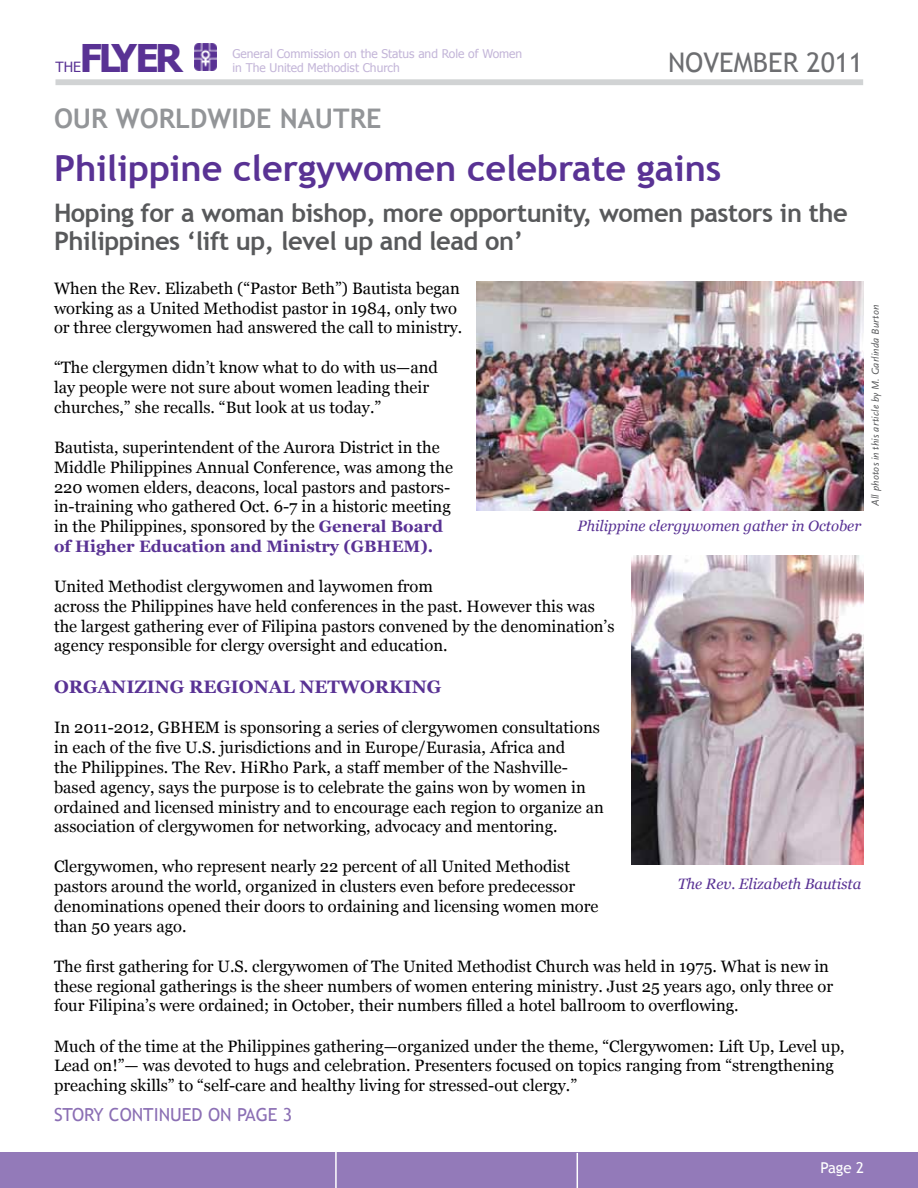
<style>
.page{position:relative;width:918px;height:1188px;background:#fff}
.page>*{position:absolute;margin:0;border:0;box-sizing:border-box;transform-origin:0 0}
.t1{font:700 38.1px "Tahoma";letter-spacing:-.09em;color:#593294}
.t2{font:700 36px "Trebuchet MS";color:#593294}
.t3{font:700 27px "Trebuchet MS";color:#939598}
.t4{font:27px "Trebuchet MS";color:#6d6e71}
.t5{font:700 25.5px/27.6px "Trebuchet MS";letter-spacing:-.02em;color:#58595b}
.t6{font:700 18px "Georgia";color:#593294}
.t7{font:18px "Trebuchet MS";color:#8b6fb4}
.t8{font:16.5px/19.8px "Georgia";color:#000}
.t9{font:italic 15px "Georgia";letter-spacing:-.005em;color:#593294}
.t10{font:15px "Trebuchet MS";color:#fff}
.t11{font:14.1px "Tahoma";color:#593294}
.t12{font:12px/14.4px "Tahoma";color:#c3b5d8}
.t13{font:italic 10.5px "Scala Sans";letter-spacing:.015em;color:#58595b}
.s1{font-weight:700;color:#593294}
</style>
<div class="page">
<img style="left:194px;top:43px;width:23px;height:27px">
<div style="left:56px;top:79px;width:807px;height:6px;background:#d1d3d4"></div>
<div style="left:0;top:1153px;width:918px;height:35px;background:#937ab9"></div>
<hr style="left:335px;top:1151px;width:2px;height:37px;background:#fff">
<hr style="left:577px;top:1153px;width:1px;height:35px;background:#fff">
<img style="left:632px;top:556px;width:231px;height:308px">
<img style="left:477px;top:281px;width:387px;height:229px">
<h1 class="t1" style="left:80px;top:34px;width:105px">Flyer</h1>
<p class="t12" style="left:232px;top:46px;width:291px">General Commission on the Status and Role of Women in The United Methodist Church</p>
<h3 class="t4" style="left:668px;top:47px;width:197px">NOVEMBER 2011</h3>
<p class="t11" style="left:56px;top:58px;width:27px">the</p>
<h3 class="t3" style="left:54px;top:101px;width:329px">Our Worldwide Nautre</h3>
<h2 class="t2" style="left:54px;top:146px;width:669px">Philippine clergywomen celebrate gains</h2>
<h3 class="t5" style="left:54px;top:199px;width:795px">Hoping for a woman bishop, more opportunity, women pastors in the<br>Philippines ‘lift up, level up and lead on’</h3>
<p class="t8" style="left:54px;top:278px;width:410px">When the Rev. Elizabeth (“Pastor Beth”) Bautista began working as a United Methodist pastor in 1984, only two or three clergywomen had answered the call to ministry.</p>
<p class="t8" style="left:54px;top:358px;width:386px">“The clergymen didn’t know what to do with us—and lay people were not sure about women leading their churches,” she recalls. “But look at us today.”</p>
<p class="t8" style="left:54px;top:438px;width:401px">Bautista, superintendent of the Aurora District in the Middle Philippines Annual Conference, was among the 220 women elders, deacons, local pastors and pastors&shy;in-training who gathered Oct. 6-7 in a historic meeting in the Philippines, sponsored by the <span class="s1">General Board of Higher Education and Ministry (GBHEM).</span></p>
<p class="t8" style="left:54px;top:577px;width:562px">United Methodist clergywomen and laywomen from<br>across the Philippines have held conferences in the past. However this was the largest gathering ever of Filipina pastors convened by the denomination’s agency responsible for clergy oversight and education.</p>
<p class="t6" style="left:54px;top:676px;width:385px">Organizing regional netwo rking</p>
<p class="t8" style="left:54px;top:718px;width:551px">In 2011-2012, GBHEM is sponsoring a series of clergywomen consultations in each of the five U.S. jurisdictions and in Europe/Eurasia, Africa and<br>the Philippines. The Rev. HiRho Park, a staff member of the Nashville&shy;based agency, says the purpose is to celebrate the gains won by women in ordained and licensed ministry and to encourage each region to organize an association of clergywomen for networking, advocacy and mentoring.</p>
<p class="t8" style="left:54px;top:857px;width:546px">Clergywomen, who represent nearly 22 percent of all United Methodist pastors around the world, organized in clusters even before predecessor denominations opened their doors to ordaining and licensing women more than 50 years ago.</p>
<p class="t8" style="left:54px;top:957px;width:781px">The first gathering for U.S. clergywomen of The United Methodist Church was held in 1975. What is new in these regional gatherings is the sheer numbers of women entering ministry. Just 25 years ago, only three or four Filipina’s were ordained; in October, their numbers filled a hotel ballroom to overflowing.</p>
<p class="t8" style="left:54px;top:1036px;width:792px">Much of the time at the Philippines gathering—organized under the theme, “Clergywomen: Lift Up, Level up,<br>Lead on!”— was devoted to hugs and celebration. Presenters focused on topics ranging from “strengthening preaching skills” to “self-care and healthy living for stressed-out clergy.”</p>
<p class="t9" style="left:578px;top:516px;width:285px">Philippine clergywomen gather in October</p>
<p class="t9" style="left:678px;top:874px;width:185px">The Rev. Elizabeth Bautista</p>
<p class="t7" style="left:54px;top:1104px;width:240px">STORY CONTINUED ON PAGE 3</p>
<p class="t13" style="left:870px;top:506px;width:203px;rotate:-90deg">All photos in this article by M. Garlinda Burton</p>
<p class="t10" style="left:820px;top:1159px;width:45px">PAGE 2</p>
</div>
